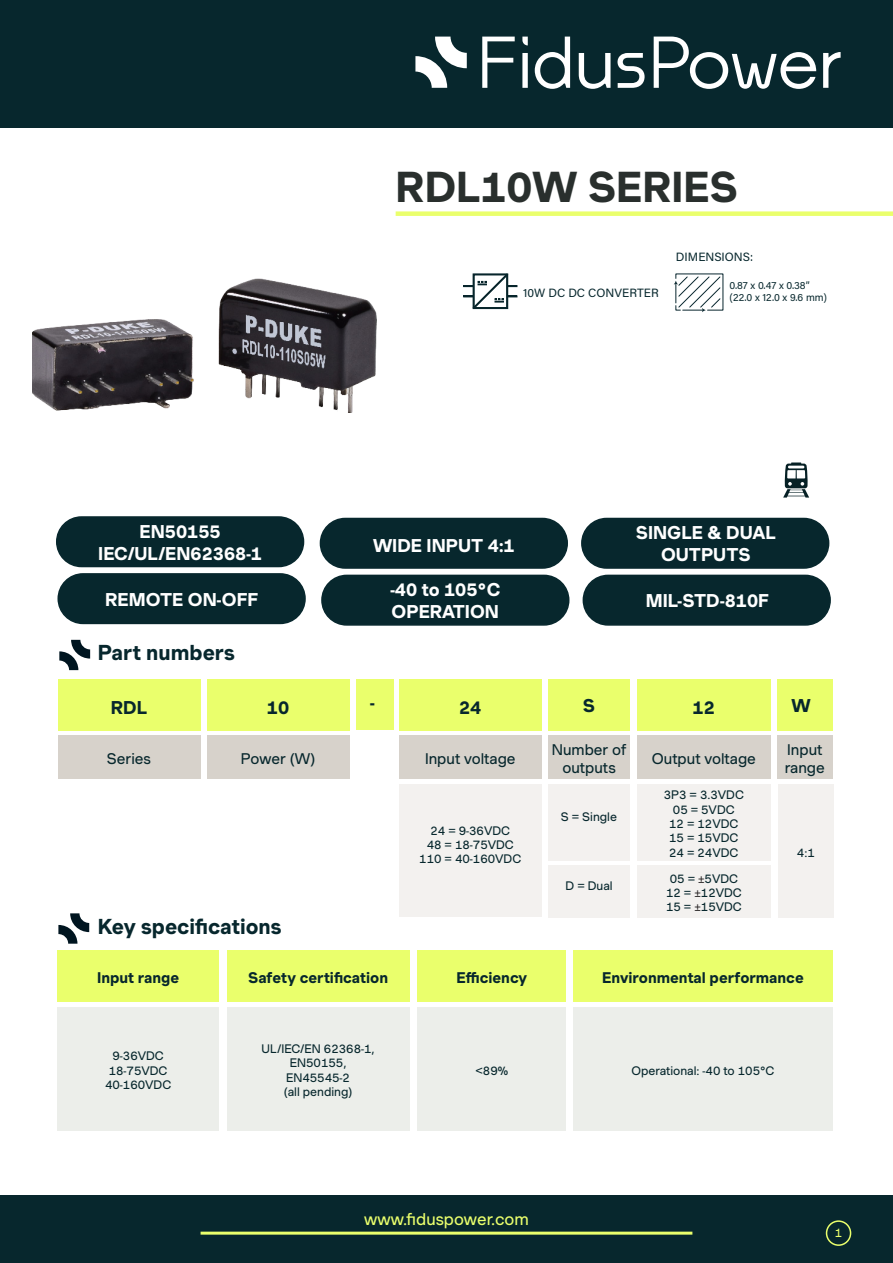
<style>
.page{position:relative;width:893px;height:1263px;background:#fff}
.page>*{position:absolute;margin:0;border:0;box-sizing:border-box;transform-origin:0 0}
._1st_Page_Part_Number{font:700 42px "Muoto";color:#292f2d}
.Green_Titles{font:700 21px "Muoto";color:#07272d}
._1st_Page_Features{font:700 18px "Muoto";color:#fff}
.Data_On_Left{font:700 18px "Muoto";color:#07272d}
.t1{font:16.5px "Muoto";color:#eaff6c}
.Data_On_Left-2{font:15px/18px "Muoto";color:#07272d;text-align:center}
.Data_On_Left-3{font:700 15px "Muoto";color:#07272d}
.Data_On_Left-4{font:12px "Muoto";color:#07272d}
.Data_On_Left-5{font:12px "Acumin Variable Concept";color:#07272d}
.Data_On_Left-6{font:12px "Muoto";color:#eaff6c}
.Data_On_Left-7{font:10.5px "Acumin Variable Concept";letter-spacing:.005em;color:#07272d}
.s1{font-size:10.5px;color:#231f20}
</style>
<div class="page">
<div style="left:0;top:0;width:893px;height:128px;background:#07272d"></div>
<div style="left:0;top:1196px;width:893px;height:67px;background:#07272d"></div>
<hr style="left:201px;top:1231px;width:491px;height:3px;background:#eaff6c">
<div style="left:826px;top:1220px;width:25px;height:26px;border:2px solid #eaff6c;border-radius:50%"></div>
<div style="left:396px;top:211px;width:497px;height:5px;background:#eaff6c"></div>
<div style="left:58px;top:574px;width:247px;height:49px;background:#07272d;border-radius:25px"></div>
<div style="left:57px;top:573px;width:249px;height:51px;border:2px solid #07272d;border-radius:25px"></div>
<div style="left:322px;top:575px;width:247px;height:50px;background:#07272d;border-radius:25px"></div>
<div style="left:321px;top:575px;width:248px;height:51px;border:2px solid #07272d;border-radius:25px"></div>
<div style="left:583px;top:575px;width:247px;height:50px;background:#07272d;border-radius:25px"></div>
<div style="left:583px;top:575px;width:248px;height:51px;border:2px solid #07272d;border-radius:25px"></div>
<div style="left:58px;top:680px;width:142px;height:51px;background:#eaff6c"></div>
<div style="left:207px;top:680px;width:142px;height:51px;background:#eaff6c"></div>
<div style="left:399px;top:680px;width:143px;height:51px;background:#eaff6c"></div>
<div style="left:58px;top:735px;width:142px;height:43px;background:#d7d2cb"></div>
<div style="left:399px;top:784px;width:143px;height:133px;background:#f3f1ef"></div>
<div style="left:637px;top:784px;width:133px;height:76px;background:#f3f1ef"></div>
<div style="left:637px;top:735px;width:134px;height:43px;background:#d7d2cb"></div>
<div style="left:207px;top:735px;width:142px;height:43px;background:#d7d2cb"></div>
<div style="left:417px;top:1007px;width:149px;height:123px;background:#eceeea"></div>
<div style="left:57px;top:1007px;width:162px;height:123px;background:#eceeea"></div>
<div style="left:573px;top:950px;width:260px;height:51px;background:#eaff6c"></div>
<div style="left:57px;top:950px;width:162px;height:51px;background:#eaff6c"></div>
<div style="left:227px;top:950px;width:182px;height:51px;background:#eaff6c"></div>
<div style="left:227px;top:1007px;width:182px;height:123px;background:#eceeea"></div>
<div style="left:417px;top:950px;width:149px;height:51px;background:#eaff6c"></div>
<div style="left:573px;top:1007px;width:260px;height:123px;background:#eceeea"></div>
<svg style="left:58px;top:913px;width:31px;height:31px"></svg>
<svg style="left:59px;top:640px;width:31px;height:30px"></svg>
<div style="left:637px;top:680px;width:133px;height:51px;background:#eaff6c"></div>
<div style="left:399px;top:735px;width:143px;height:43px;background:#d7d2cb"></div>
<div style="left:356px;top:679px;width:38px;height:50px;background:#eaff6c"></div>
<div style="left:777px;top:680px;width:55px;height:51px;background:#eaff6c"></div>
<div style="left:548px;top:680px;width:82px;height:51px;background:#eaff6c"></div>
<div style="left:548px;top:784px;width:82px;height:76px;background:#f3f1ef"></div>
<img style="left:33px;top:278px;width:344px;height:134px">
<svg style="left:674px;top:273px;width:50px;height:39px"></svg>
<svg style="left:463px;top:274px;width:54px;height:35px"></svg>
<div style="left:548px;top:735px;width:82px;height:43px;background:#d7d2cb"></div>
<svg style="left:482px;top:37px;width:33px;height:51px"></svg>
<svg style="left:522px;top:37px;width:6px;height:51px"></svg>
<svg style="left:535px;top:37px;width:35px;height:52px"></svg>
<svg style="left:579px;top:53px;width:31px;height:36px"></svg>
<svg style="left:617px;top:53px;width:28px;height:35px"></svg>
<svg style="left:654px;top:37px;width:162px;height:52px"></svg>
<svg style="left:823px;top:52px;width:18px;height:36px"></svg>
<svg style="left:415px;top:37px;width:52px;height:51px"></svg>
<div style="left:57px;top:517px;width:247px;height:49px;background:#07272d;border-radius:25px"></div>
<div style="left:56px;top:516px;width:248px;height:51px;border:2px solid #07272d;border-radius:25px"></div>
<div style="left:320px;top:518px;width:247px;height:50px;background:#07272d;border-radius:25px"></div>
<div style="left:320px;top:518px;width:248px;height:51px;border:2px solid #07272d;border-radius:25px"></div>
<div style="left:582px;top:518px;width:247px;height:50px;background:#07272d;border-radius:25px"></div>
<div style="left:581px;top:518px;width:248px;height:51px;border:2px solid #07272d;border-radius:25px"></div>
<svg style="left:783px;top:462px;width:26px;height:36px"></svg>
<div style="left:778px;top:784px;width:56px;height:133px;background:#f3f1ef"></div>
<div style="left:777px;top:735px;width:56px;height:43px;background:#d7d2cb"></div>
<div style="left:637px;top:865px;width:134px;height:52px;background:#f3f1ef"></div>
<div style="left:548px;top:865px;width:82px;height:52px;background:#f3f1ef"></div>
<p class="_1st_Page_Part_Number" style="left:396px;top:155px;width:344px">RDL10W SERIES</p>
<p class="Data_On_Left-5" style="left:523px;top:284px;width:137px">10W DC DC CONVERTER</p>
<p class="Data_On_Left-5" style="left:676px;top:249px;width:79px">DIMENSIONS:</p>
<p class="Data_On_Left-7" style="left:729px;top:278px;width:82px">0.87 x 0.47 x 0.38”</p>
<p class="Data_On_Left-7" style="left:729px;top:291px;width:99px">(22.0 x 12.0 x 9.6 mm)</p>
<p class="_1st_Page_Features" style="left:140px;top:518px;width:83px">EN50155</p>
<p class="_1st_Page_Features" style="left:98px;top:540px;width:165px">IEC/UL/EN62368-1</p>
<p class="_1st_Page_Features" style="left:105px;top:586px;width:154px">REMOTE ON-OFF</p>
<p class="Green_Titles" style="left:98px;top:637px;width:139px">Part numbers</p>
<p class="_1st_Page_Features" style="left:373px;top:532px;width:143px">WIDE INPUT 4:1</p>
<p class="_1st_Page_Features" style="left:390px;top:576px;width:111px">-40 to 105°C</p>
<p class="_1st_Page_Features" style="left:392px;top:598px;width:109px">OPERATION</p>
<p class="_1st_Page_Features" style="left:636px;top:519px;width:141px">SINGLE &amp; DUAL</p>
<p class="_1st_Page_Features" style="left:661px;top:541px;width:91px">OUTPUTS</p>
<p class="_1st_Page_Features" style="left:646px;top:587px;width:125px">MIL-STD-810F</p>
<p class="Data_On_Left" style="left:370px;top:689px;width:6px">-</p>
<p class="Data_On_Left" style="left:583px;top:692px;width:14px">S</p>
<p class="Data_On_Left" style="left:791px;top:692px;width:21px">W</p>
<p class="Data_On_Left" style="left:111px;top:694px;width:38px">RDL</p>
<p class="Data_On_Left" style="left:267px;top:694px;width:24px">10</p>
<p class="Data_On_Left" style="left:459px;top:694px;width:24px">24</p>
<p class="Data_On_Left" style="left:693px;top:694px;width:24px">12</p>
<p class="Data_On_Left-2" style="left:107px;top:749px;width:46px">Series</p>
<p class="Data_On_Left-2" style="left:552px;top:740px;width:76px">Number of outputs</p>
<p class="Data_On_Left-2" style="left:241px;top:749px;width:76px">Power (W)</p>
<p class="Data_On_Left-2" style="left:425px;top:749px;width:92px">Input voltage</p>
<p class="Data_On_Left-2" style="left:652px;top:749px;width:106px">Output voltage</p>
<p class="Data_On_Left-4" style="left:430px;top:821px;width:81px">24 = 9-36VDC</p>
<p class="Data_On_Left-4" style="left:427px;top:836px;width:89px">48 = 18-75VDC</p>
<p class="Data_On_Left-4" style="left:419px;top:850px;width:103px">110 = 40-160VDC</p>
<p class="Data_On_Left-4" style="left:561px;top:808px;width:58px">S = Single</p>
<p class="Data_On_Left-4" style="left:566px;top:877px;width:49px">D = Dual</p>
<p class="Data_On_Left-4" style="left:664px;top:786px;width:82px">3P3 = 3.3VDC</p>
<p class="Data_On_Left-4" style="left:673px;top:800px;width:63px">05 = 5VDC</p>
<p class="Data_On_Left-4" style="left:669px;top:815px;width:71px">12 = 12VDC</p>
<p class="Data_On_Left-4" style="left:669px;top:829px;width:71px">15 = 15VDC</p>
<p class="Data_On_Left-4" style="left:669px;top:844px;width:71px">24 = 24VDC</p>
<p class="Data_On_Left-4" style="left:670px;top:869px;width:70px">05 = <span class="s1">±</span>5VDC</p>
<p class="Data_On_Left-4" style="left:666px;top:884px;width:77px">12 = <span class="s1">±</span>12VDC</p>
<p class="Data_On_Left-4" style="left:666px;top:898px;width:77px">15 = <span class="s1">±</span>15VDC</p>
<p class="Green_Titles" style="left:98px;top:910px;width:185px">Key specifications</p>
<p class="Data_On_Left-2" style="left:787px;top:740px;width:37px">Input</p>
<p class="Data_On_Left-2" style="left:785px;top:758px;width:41px">range</p>
<p class="Data_On_Left-4" style="left:797px;top:844px;width:19px">4:1</p>
<p class="Data_On_Left-3" style="left:97px;top:966px;width:84px">Input range</p>
<p class="Data_On_Left-3" style="left:248px;top:966px;width:141px">Safety certification</p>
<p class="Data_On_Left-3" style="left:456px;top:966px;width:72px">Efficiency</p>
<p class="Data_On_Left-3" style="left:602px;top:966px;width:203px">Environmental performance</p>
<p class="Data_On_Left-4" style="left:112px;top:1047px;width:53px">9-36VDC</p>
<p class="Data_On_Left-4" style="left:109px;top:1061px;width:60px">18-75VDC</p>
<p class="Data_On_Left-4" style="left:105px;top:1076px;width:68px">40-160VDC</p>
<p class="Data_On_Left-4" style="left:262px;top:1040px;width:115px">UL/IEC/EN 62368-1,</p>
<p class="Data_On_Left-4" style="left:290px;top:1054px;width:58px">EN50155,</p>
<p class="Data_On_Left-4" style="left:286px;top:1068px;width:65px">EN45545-2</p>
<p class="Data_On_Left-4" style="left:284px;top:1083px;width:70px">(all pending)</p>
<p class="Data_On_Left-4" style="left:475px;top:1061px;width:34px">&lt;89%</p>
<p class="Data_On_Left-4" style="left:631px;top:1061px;width:145px">Operational: -40 to 105°C</p>
<h3 class="t1" style="left:364px;top:1207px;width:166px">www.fiduspower.com</h3>
<p class="Data_On_Left-6" style="left:835px;top:1224px;width:9px">1</p>
</div>
